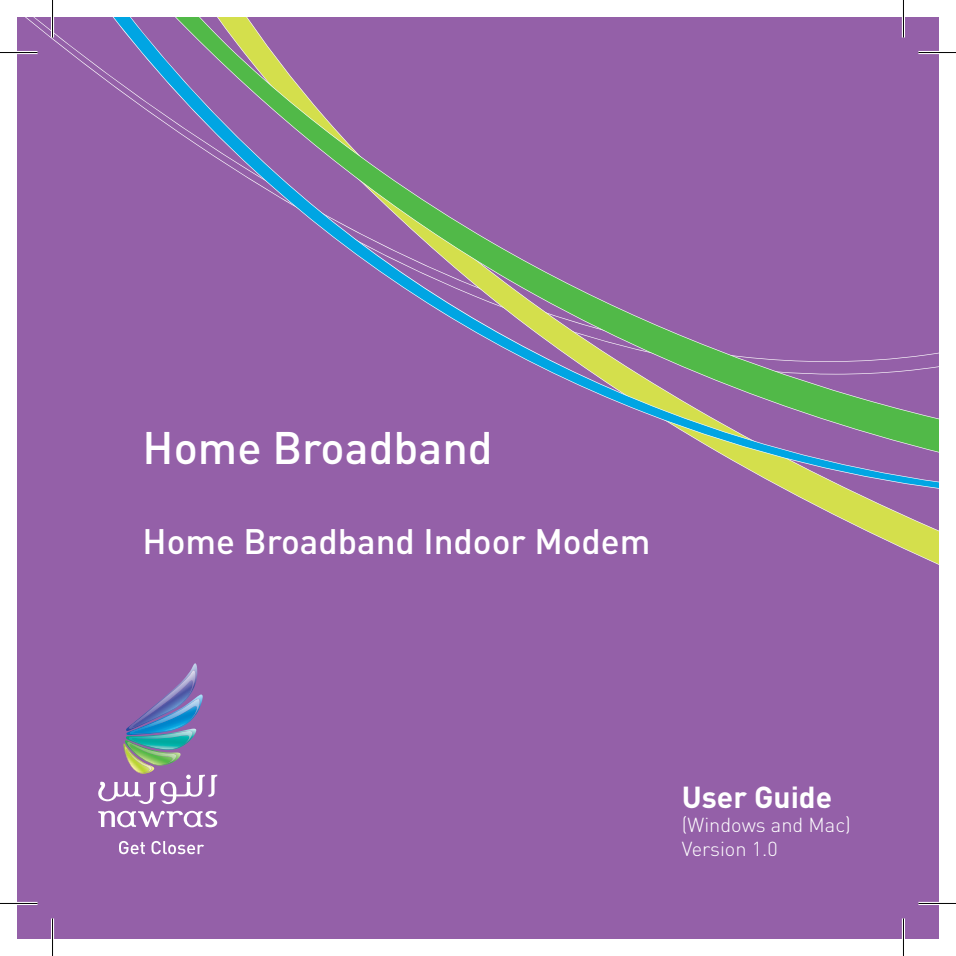
<style>
.page{position:relative;width:956px;height:956px;background:#fff}
.page>*{position:absolute;margin:0;border:0;box-sizing:border-box;transform-origin:0 0}
.t1{font:500 45px "DIN";color:#fff}
.t2{font:500 35px "DIN";color:#fff}
.t3{font:700 30px "DIN";color:#fff}
.t4{font:300 20px/24px "DIN";color:#fff}
</style>
<div class="page">
<div style="left:17px;top:17px;width:921px;height:921px;background:#9460a8"></div>
<svg style="left:119px;top:841px;width:26px;height:13px"></svg>
<svg style="left:151px;top:841px;width:53px;height:13px"></svg>
<img style="left:126px;top:735px;width:68px;height:13px">
<img style="left:126px;top:694px;width:77px;height:41px">
<img style="left:125px;top:740px;width:55px;height:25px">
<img style="left:127px;top:742px;width:49px;height:21px">
<img style="left:126px;top:663px;width:71px;height:68px">
<img style="left:129px;top:670px;width:66px;height:58px">
<img style="left:130px;top:699px;width:71px;height:35px">
<img style="left:123px;top:743px;width:31px;height:30px">
<img style="left:124px;top:746px;width:1px;height:26px">
<img style="left:125px;top:746px;width:27px;height:26px">
<img style="left:129px;top:730px;width:63px;height:14px">
<svg style="left:98px;top:810px;width:119px;height:17px"></svg>
<svg style="left:98px;top:774px;width:119px;height:30px"></svg>
<svg style="left:803px;top:499px;width:135px;height:66px"></svg>
<svg style="left:20px;top:17px;width:918px;height:469px"></svg>
<hr style="left:0;top:51px;width:38px;height:3px;background:#fff">
<hr style="left:918px;top:51px;width:37px;height:3px;background:#fff">
<hr style="left:0;top:901px;width:38px;height:3px;background:#fff">
<hr style="left:918px;top:901px;width:37px;height:3px;background:#fff">
<hr style="left:51px;top:0;width:3px;height:37px;background:#fff">
<hr style="left:51px;top:918px;width:3px;height:37px;background:#fff">
<hr style="left:901px;top:0;width:3px;height:37px;background:#fff">
<hr style="left:901px;top:918px;width:3px;height:37px;background:#fff">
<hr style="left:0;top:52px;width:38px;height:1px;background:#000">
<hr style="left:918px;top:52px;width:37px;height:1px;background:#000">
<hr style="left:0;top:902px;width:38px;height:1px;background:#000">
<hr style="left:918px;top:902px;width:37px;height:1px;background:#000">
<hr style="left:52px;top:0;width:1px;height:37px;background:#000">
<hr style="left:52px;top:918px;width:1px;height:37px;background:#000">
<hr style="left:902px;top:0;width:1px;height:37px;background:#000">
<hr style="left:902px;top:918px;width:1px;height:37px;background:#000">
<h1 class="t1" style="left:142px;top:418px;width:352px">Home Broadband</h1>
<h2 class="t2" style="left:142px;top:518px;width:509px">Home Broadband Indoor Modem</h2>
<h3 class="t3" style="left:681px;top:777px;width:152px">User Guide</h3>
<p class="t4" style="left:681px;top:812px;width:170px">(Windows and Mac)<br>Version 1.0</p>
</div>
